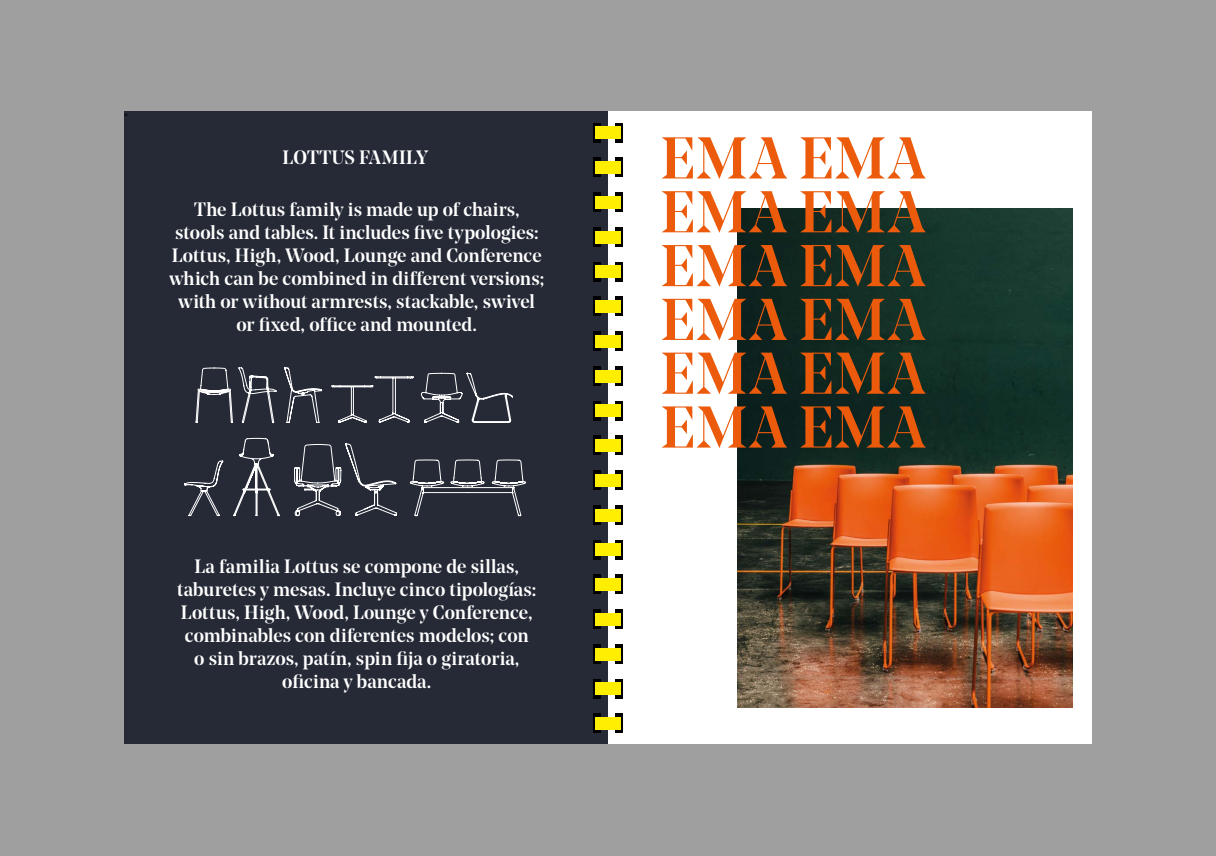
<style>
.page{position:relative;width:1216px;height:856px;background:#fff}
.page>*{position:absolute;margin:0;border:0;box-sizing:border-box;transform-origin:0 0}
.t1{font:500 58.54px/53.8px "Noe Display";letter-spacing:.025em;color:#eb5b0b}
.t2{font:500 19.25px/23.1px "Noe Display";color:#fff;text-align:center}
.t3{font:10.5px "Minion Pro";color:#000}
</style>
<div class="page">
<div style="left:0;top:0;width:1215px;height:856px;background:#a09f9f"></div>
<div style="left:608px;top:112px;width:483px;height:632px;background:#fff"></div>
<div style="left:124px;top:112px;width:484px;height:632px;background:#262a36"></div>
<div style="left:593px;top:123px;width:7px;height:20px;background:#000"></div>
<div style="left:593px;top:192px;width:7px;height:20px;background:#000"></div>
<div style="left:593px;top:157px;width:7px;height:20px;background:#000"></div>
<div style="left:593px;top:262px;width:7px;height:20px;background:#000"></div>
<div style="left:593px;top:401px;width:7px;height:19px;background:#000"></div>
<div style="left:593px;top:539px;width:7px;height:20px;background:#000"></div>
<div style="left:593px;top:678px;width:7px;height:20px;background:#000"></div>
<div style="left:593px;top:331px;width:7px;height:20px;background:#000"></div>
<div style="left:593px;top:470px;width:7px;height:20px;background:#000"></div>
<div style="left:593px;top:609px;width:7px;height:20px;background:#000"></div>
<div style="left:593px;top:296px;width:7px;height:20px;background:#000"></div>
<div style="left:593px;top:435px;width:7px;height:20px;background:#000"></div>
<div style="left:593px;top:574px;width:7px;height:20px;background:#000"></div>
<div style="left:593px;top:713px;width:7px;height:20px;background:#000"></div>
<div style="left:593px;top:227px;width:7px;height:20px;background:#000"></div>
<div style="left:593px;top:366px;width:7px;height:20px;background:#000"></div>
<div style="left:593px;top:505px;width:7px;height:20px;background:#000"></div>
<div style="left:593px;top:644px;width:7px;height:19px;background:#000"></div>
<div style="left:595px;top:126px;width:25px;height:13px;background:#fe0"></div>
<div style="left:595px;top:265px;width:25px;height:13px;background:#fe0"></div>
<div style="left:595px;top:370px;width:25px;height:12px;background:#fe0"></div>
<div style="left:595px;top:474px;width:25px;height:12px;background:#fe0"></div>
<div style="left:595px;top:196px;width:25px;height:13px;background:#fe0"></div>
<div style="left:595px;top:404px;width:25px;height:13px;background:#fe0"></div>
<div style="left:595px;top:543px;width:25px;height:13px;background:#fe0"></div>
<div style="left:595px;top:648px;width:25px;height:12px;background:#fe0"></div>
<div style="left:595px;top:161px;width:25px;height:13px;background:#fe0"></div>
<div style="left:595px;top:300px;width:25px;height:13px;background:#fe0"></div>
<div style="left:595px;top:509px;width:25px;height:12px;background:#fe0"></div>
<div style="left:595px;top:231px;width:25px;height:12px;background:#fe0"></div>
<div style="left:595px;top:335px;width:25px;height:12px;background:#fe0"></div>
<div style="left:595px;top:439px;width:25px;height:13px;background:#fe0"></div>
<div style="left:595px;top:578px;width:25px;height:13px;background:#fe0"></div>
<div style="left:595px;top:682px;width:25px;height:13px;background:#fe0"></div>
<div style="left:595px;top:613px;width:25px;height:12px;background:#fe0"></div>
<div style="left:595px;top:717px;width:25px;height:13px;background:#fe0"></div>
<div style="left:615px;top:123px;width:8px;height:20px;background:#000"></div>
<div style="left:615px;top:262px;width:8px;height:20px;background:#000"></div>
<div style="left:615px;top:401px;width:8px;height:19px;background:#000"></div>
<div style="left:615px;top:539px;width:8px;height:20px;background:#000"></div>
<div style="left:615px;top:678px;width:8px;height:20px;background:#000"></div>
<div style="left:615px;top:192px;width:8px;height:20px;background:#000"></div>
<div style="left:615px;top:331px;width:8px;height:20px;background:#000"></div>
<div style="left:615px;top:470px;width:8px;height:20px;background:#000"></div>
<div style="left:615px;top:609px;width:8px;height:20px;background:#000"></div>
<div style="left:615px;top:157px;width:8px;height:20px;background:#000"></div>
<div style="left:615px;top:296px;width:8px;height:20px;background:#000"></div>
<div style="left:615px;top:435px;width:8px;height:20px;background:#000"></div>
<div style="left:615px;top:574px;width:8px;height:20px;background:#000"></div>
<div style="left:615px;top:713px;width:8px;height:20px;background:#000"></div>
<div style="left:615px;top:227px;width:8px;height:20px;background:#000"></div>
<div style="left:615px;top:366px;width:8px;height:20px;background:#000"></div>
<div style="left:615px;top:505px;width:8px;height:20px;background:#000"></div>
<div style="left:615px;top:644px;width:8px;height:19px;background:#000"></div>
<div style="left:596px;top:126px;width:25px;height:13px;background:#fe0"></div>
<div style="left:596px;top:265px;width:25px;height:13px;background:#fe0"></div>
<div style="left:596px;top:370px;width:25px;height:12px;background:#fe0"></div>
<div style="left:596px;top:474px;width:25px;height:12px;background:#fe0"></div>
<div style="left:596px;top:196px;width:25px;height:13px;background:#fe0"></div>
<div style="left:596px;top:404px;width:25px;height:13px;background:#fe0"></div>
<div style="left:596px;top:543px;width:25px;height:13px;background:#fe0"></div>
<div style="left:596px;top:648px;width:25px;height:12px;background:#fe0"></div>
<div style="left:596px;top:161px;width:25px;height:13px;background:#fe0"></div>
<div style="left:596px;top:300px;width:25px;height:13px;background:#fe0"></div>
<div style="left:596px;top:509px;width:25px;height:12px;background:#fe0"></div>
<div style="left:596px;top:231px;width:25px;height:12px;background:#fe0"></div>
<div style="left:596px;top:335px;width:25px;height:12px;background:#fe0"></div>
<div style="left:596px;top:439px;width:25px;height:13px;background:#fe0"></div>
<div style="left:596px;top:578px;width:25px;height:13px;background:#fe0"></div>
<div style="left:596px;top:682px;width:25px;height:13px;background:#fe0"></div>
<div style="left:596px;top:613px;width:25px;height:12px;background:#fe0"></div>
<div style="left:596px;top:717px;width:25px;height:13px;background:#fe0"></div>
<svg style="left:184px;top:367px;width:342px;height:150px"></svg>
<img style="left:737px;top:208px;width:334px;height:499px">
<p class="t3" style="left:124px;top:109px;width:5px">º</p>
<p class="t2" style="left:282px;top:148px;width:147px">LOTTUS FAMILY</p>
<p class="t2" style="left:169px;top:199px;width:376px">The Lottus family is made up of chairs, stools and tables. It includes five typologies:<br>Lottus, High, Wood, Lounge and Conference which can be combined in different versions; with or without armrests, stackable, swivel or fixed, office and mounted.</p>
<p class="t2" style="left:177px;top:556px;width:360px">La familia Lottus se compone de sillas, taburetes y mesas. Incluye cinco tipologías:<br>Lottus, High, Wood, Lounge y Conference, combinables con diferentes modelos; con o sin brazos, patín, spin fija o giratoria, oficina y bancada.</p>
<h1 class="t1" style="left:660px;top:137px;width:266px">EMA EMA</h1>
<h1 class="t1" style="left:660px;top:191px;width:266px">EMA EMA<br>EMA EMA</h1>
<h1 class="t1" style="left:660px;top:298px;width:266px">EMA EMA</h1>
<h1 class="t1" style="left:660px;top:352px;width:266px">EMA EMA<br>EMA EMA</h1>
</div>
